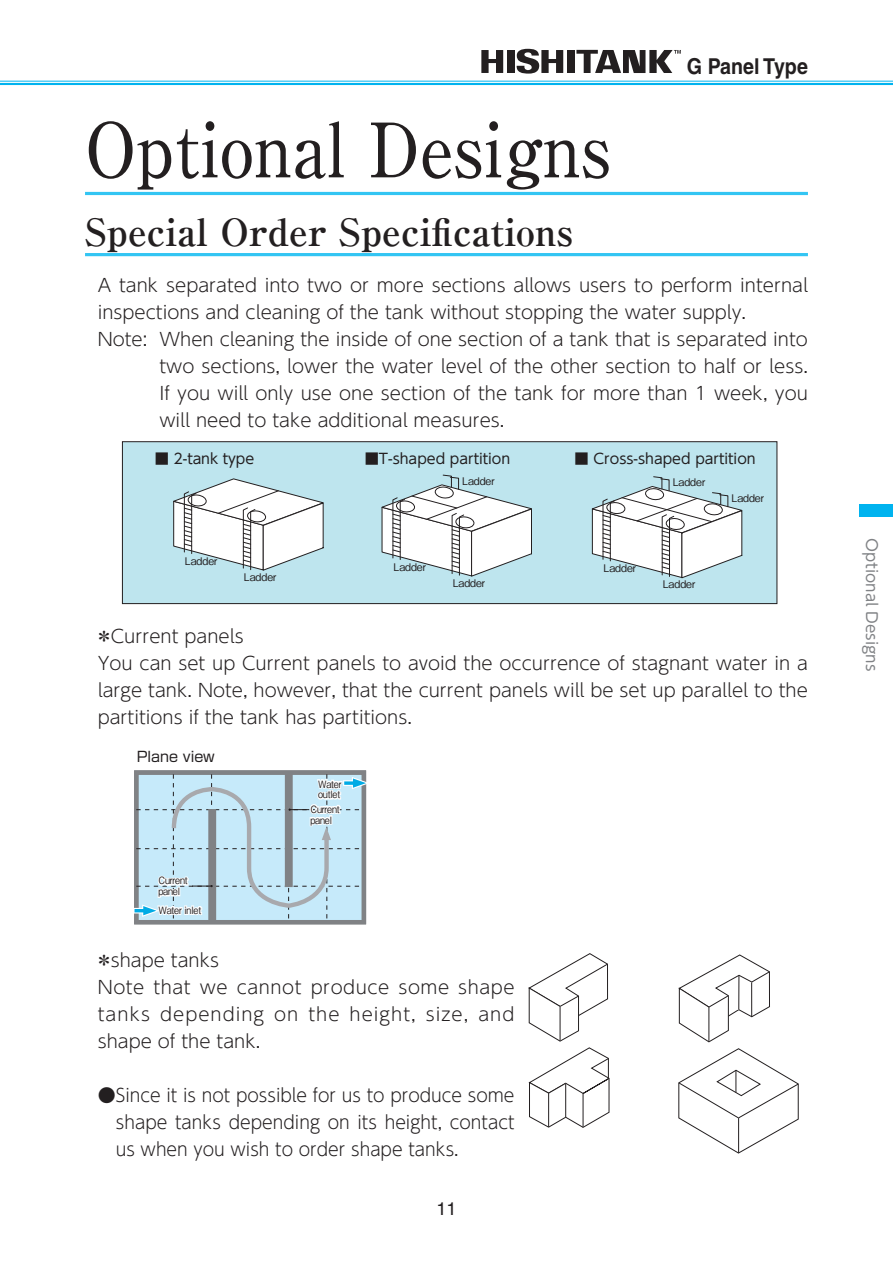
<style>
.page{position:relative;width:893px;height:1263px;background:#fff}
.page>*{position:absolute;margin:0;border:0;box-sizing:border-box;transform-origin:0 0}
.t1{font:500 75px "Ryumin Pro";color:#231f20;scale:.9 1}
.t2{font:700 37.5px "Ryumin Pro";color:#231f20}
.t3{font:700 21.9px "Helvetica LT Pro";color:#231f20;scale:.9 1}
.t4{font:300 18px/27px "UD Shin Go Pro";color:#231f20}
.t5{font:300 18px/27px "UD Shin Go Pro";letter-spacing:.03em;color:#231f20}
.t6{font:18px "Helvetica LT Pro";color:#231f20}
.t7{font:15px "UD Shin M Go Pro";color:#808285}
.t8{font:14.25px "UD Shin Go Pro";color:#231f20}
.t9{font:14.25px "Shin Go Pro";color:#231f20}
.t10{font:500 10.5px "Gothic BBB Pro";color:#231f20}
.t11{font:500 10.05px/10.8px "Gothic BBB Pro";letter-spacing:-.02em;color:#231f20;scale:.9 1}
</style>
<div class="page">
<div style="left:507px;top:50px;width:7px;height:23px;background:#231f20"></div>
<svg style="left:481px;top:50px;width:22px;height:23px"></svg>
<div style="left:567px;top:50px;width:7px;height:23px;background:#231f20"></div>
<svg style="left:516px;top:49px;width:47px;height:25px"></svg>
<svg style="left:576px;top:50px;width:105px;height:23px"></svg>
<hr style="left:85px;top:253px;width:723px;height:3px;background:#33c5f3">
<hr style="left:85px;top:192px;width:723px;height:3px;background:#33c5f3">
<svg style="left:134px;top:772px;width:233px;height:151px"></svg>
<svg style="left:678px;top:1048px;width:121px;height:106px"></svg>
<hr style="left:738px;top:1118px;width:1px;height:35px;background:#231f20">
<svg style="left:528px;top:953px;width:82px;height:175px"></svg>
<hr style="left:560px;top:1006px;width:1px;height:35px;background:#231f20">
<svg style="left:678px;top:954px;width:92px;height:88px"></svg>
<hr style="left:738px;top:975px;width:1px;height:35px;background:#231f20">
<div style="left:122px;top:442px;width:655px;height:162px;background:#bee5ee"></div>
<div style="left:122px;top:441px;width:655px;height:163px;border:1px solid #231f20"></div>
<svg style="left:173px;top:478px;width:151px;height:93px"></svg>
<svg style="left:381px;top:474px;width:151px;height:103px"></svg>
<svg style="left:592px;top:476px;width:150px;height:103px"></svg>
<hr style="left:0;top:83px;width:893px;height:2px;background:#00b3ef">
<hr style="left:0;top:81px;width:893px;height:1px;background:#00b3ef">
<div style="left:859px;top:504px;width:34px;height:13px;background:#00b3ef"></div>
<h1 class="t1" style="left:85px;top:90px;width:586px">Optional Designs</h1>
<h2 class="t2" style="left:85px;top:202px;width:490px">Special Order Specifications</h2>
<p class="t3" style="left:687px;top:53px;width:136px">G Panel Type</p>
<p class="t4" style="left:98px;top:271px;width:712px">A tank separated into two or more sections allows users to perform internal</p>
<p class="t4" style="left:98px;top:298px;width:650px">inspections and cleaning of the tank without stopping the water supply.</p>
<p class="t4" style="left:98px;top:325px;width:712px">Note: When cleaning the inside of one section of a tank that is separated into</p>
<p class="t4" style="left:159px;top:352px;width:650px">two sections, lower the water level of the other section to half or less.</p>
<p class="t4" style="left:159px;top:379px;width:650px">If you will only use one section of the tank for more than 1 week, you</p>
<p class="t4" style="left:159px;top:406px;width:347px">will need to take additional measures.</p>
<p class="t8" style="left:155px;top:447px;width:101px">■ 2-tank type</p>
<p class="t8" style="left:365px;top:447px;width:147px">■T-shaped partition</p>
<p class="t8" style="left:575px;top:447px;width:183px">■ Cross-shaped partition</p>
<p class="t10" style="left:462px;top:472px;width:34px">Ladder</p>
<p class="t10" style="left:673px;top:474px;width:34px">Ladder</p>
<p class="t10" style="left:731px;top:490px;width:34px">Ladder</p>
<p class="t10" style="left:185px;top:553px;width:34px">Ladder</p>
<p class="t10" style="left:244px;top:569px;width:34px">Ladder</p>
<p class="t10" style="left:393px;top:559px;width:34px">Ladder</p>
<p class="t10" style="left:453px;top:574px;width:34px">Ladder</p>
<p class="t10" style="left:604px;top:560px;width:34px">Ladder</p>
<p class="t10" style="left:663px;top:575px;width:34px">Ladder</p>
<p class="t4" style="left:95px;top:622px;width:714px">＊Current panels<br>You can set up Current panels to avoid the occurrence of stagnant water in a large tank. Note, however, that the current panels will be set up parallel to the partitions if the tank has partitions.</p>
<p class="t9" style="left:137px;top:745px;width:80px">Plane view</p>
<p class="t11" style="left:158px;top:874px;width:34px">Current panel</p>
<p class="t11" style="left:158px;top:903px;width:49px">Water inlet</p>
<p class="t11" style="left:318px;top:777px;width:28px">Water outlet</p>
<p class="t11" style="left:310px;top:802px;width:34px">Current panel</p>
<p class="t5" style="left:95px;top:946px;width:421px">＊shape tanks<br>Note that we cannot produce some shape tanks depending on the height, size, and shape of the tank.</p>
<p class="t4" style="left:116px;top:1081px;width:400px;text-align:justify;text-indent:-18px">●Since it is not possible for us to produce some shape tanks depending on its height, contact us when you wish to order shape tanks.</p>
<p class="t6" style="left:436px;top:1198px;width:22px">11</p>
<p class="t7" style="left:884px;top:538px;width:135px;rotate:90deg">Optional Designs</p>
</div>
